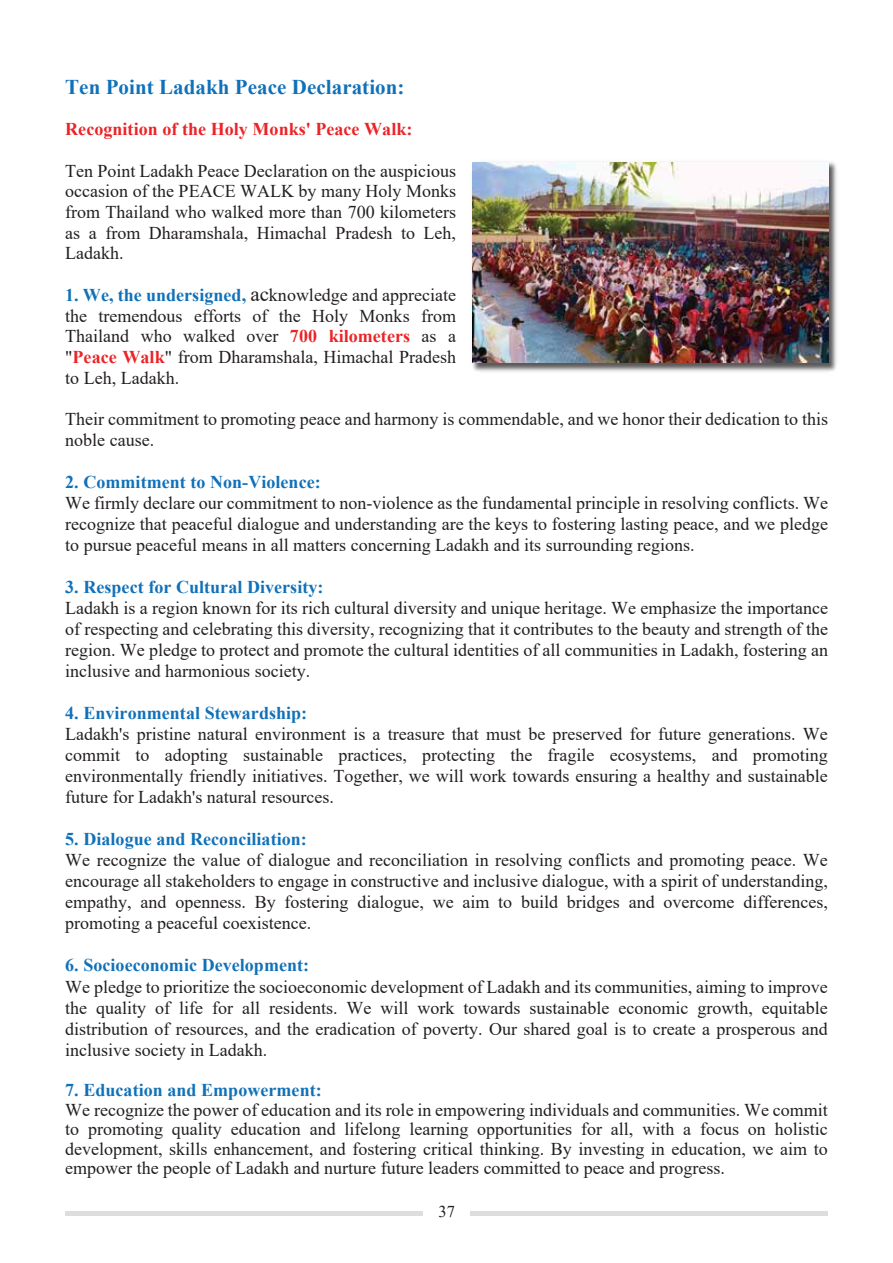
<style>
.page{position:relative;width:893px;height:1263px;background:#fff}
.page>*{position:absolute;margin:0;border:0;box-sizing:border-box;transform-origin:0 0}
.t1{font:700 21px "Times New Roman";letter-spacing:.005em;color:#1071b9}
.t2{font:18px/21px "Times New Roman";color:#231f20;text-align:justify}
.t3{font:700 18px "Times New Roman";letter-spacing:.005em;color:#1071b9}
.t4{font:700 18px "Times New Roman";letter-spacing:.005em;color:#ec2327}
.t5{font:16.5px "Times New Roman";color:#231f20}
.s1{font-weight:700;color:#1071b9}
.s2{font-size:21px}
.s3{font-weight:700;color:#ec2327}
</style>
<div class="page">
<img style="left:472px;top:162px;width:365px;height:210px">
<img style="left:472px;top:163px;width:356px;height:200px">
<hr style="left:65px;top:1211px;width:357px;height:4px;background:#dcddde">
<hr style="left:471px;top:1211px;width:357px;height:4px;background:#dcddde">
<p class="t1" style="left:65px;top:72px;width:341px">Ten Point Ladakh Peace Declaration:</p>
<p class="t4" style="left:65px;top:116px;width:349px">Recognition of the Holy Monks' Peace Walk:</p>
<p class="t2" style="left:65px;top:160px;width:392px">Ten Point Ladakh Peace Declaration on the auspicious occasion of the PEACE WALK by many Holy Monks from Thailand who walked more than 700 kilometers as a from Dharamshala, Himachal Pradesh to Leh, Ladakh.</p>
<p class="t2" style="left:65px;top:284px;width:392px"><span class="s1">1. We, the undersigned,</span> <span class="s2">ac</span>knowledge and appreciate the tremendous efforts of the Holy Monks from Thailand who walked over <span class="s3">700 kilometers</span> as a "<span class="s3">Peace Walk</span>" from Dharamshala, Himachal Pradesh to Leh, Ladakh.</p>
<p class="t2" style="left:65px;top:408px;width:764px">Their commitment to promoting peace and harmony is commendable, and we honor their dedication to this noble cause.</p>
<p class="t3" style="left:65px;top:469px;width:257px">2. Commitment to Non-Violence:</p>
<p class="t2" style="left:65px;top:492px;width:764px">We firmly declare our commitment to non-violence as the fundamental principle in resolving conflicts. We recognize that peaceful dialogue and understanding are the keys to fostering lasting peace, and we pledge to pursue peaceful means in all matters concerning Ladakh and its surrounding regions.</p>
<p class="t3" style="left:65px;top:574px;width:260px">3. Respect for Cultural Diversity:</p>
<p class="t2" style="left:65px;top:597px;width:764px">Ladakh is a region known for its rich cultural diversity and unique heritage. We emphasize the importance of respecting and celebrating this diversity, recognizing that it contributes to the beauty and strength of the region. We pledge to protect and promote the cultural identities of all communities in Ladakh, fostering an inclusive and harmonious society.</p>
<p class="t3" style="left:65px;top:700px;width:244px">4. Environmental Stewardship:</p>
<p class="t2" style="left:65px;top:723px;width:764px">Ladakh's pristine natural environment is a treasure that must be preserved for future generations. We commit to adopting sustainable practices, protecting the fragile ecosystems, and promoting environmentally friendly initiatives. Together, we will work towards ensuring a healthy and sustainable future for Ladakh's natural resources.</p>
<p class="t3" style="left:65px;top:826px;width:243px">5. Dialogue and Reconciliation:</p>
<p class="t2" style="left:65px;top:849px;width:764px">We recognize the value of dialogue and reconciliation in resolving conflicts and promoting peace. We encourage all stakeholders to engage in constructive and inclusive dialogue, with a spirit of understanding, empathy, and openness. By fostering dialogue, we aim to build bridges and overcome differences, promoting a peaceful coexistence.</p>
<p class="t3" style="left:65px;top:952px;width:245px">6. Socioeconomic Development:</p>
<p class="t2" style="left:65px;top:975px;width:764px">We pledge to prioritize the socioeconomic development of Ladakh and its communities, aiming to improve the quality of life for all residents. We will work towards sustainable economic growth, equitable distribution of resources, and the eradication of poverty. Our shared goal is to create a prosperous and inclusive society in Ladakh.</p>
<p class="t3" style="left:65px;top:1077px;width:258px">7. Education and Empowerment:</p>
<p class="t2" style="left:65px;top:1099px;width:764px;line-height:19.5px">We recognize the power of education and its role in empowering individuals and communities. We commit to promoting quality education and lifelong learning opportunities for all, with a focus on holistic development, skills enhancement, and fostering critical thinking. By investing in education, we aim to empower the people of Ladakh and nurture future leaders committed to peace and progress.</p>
<p class="t5" style="left:438px;top:1200px;width:18px">37</p>
</div>
